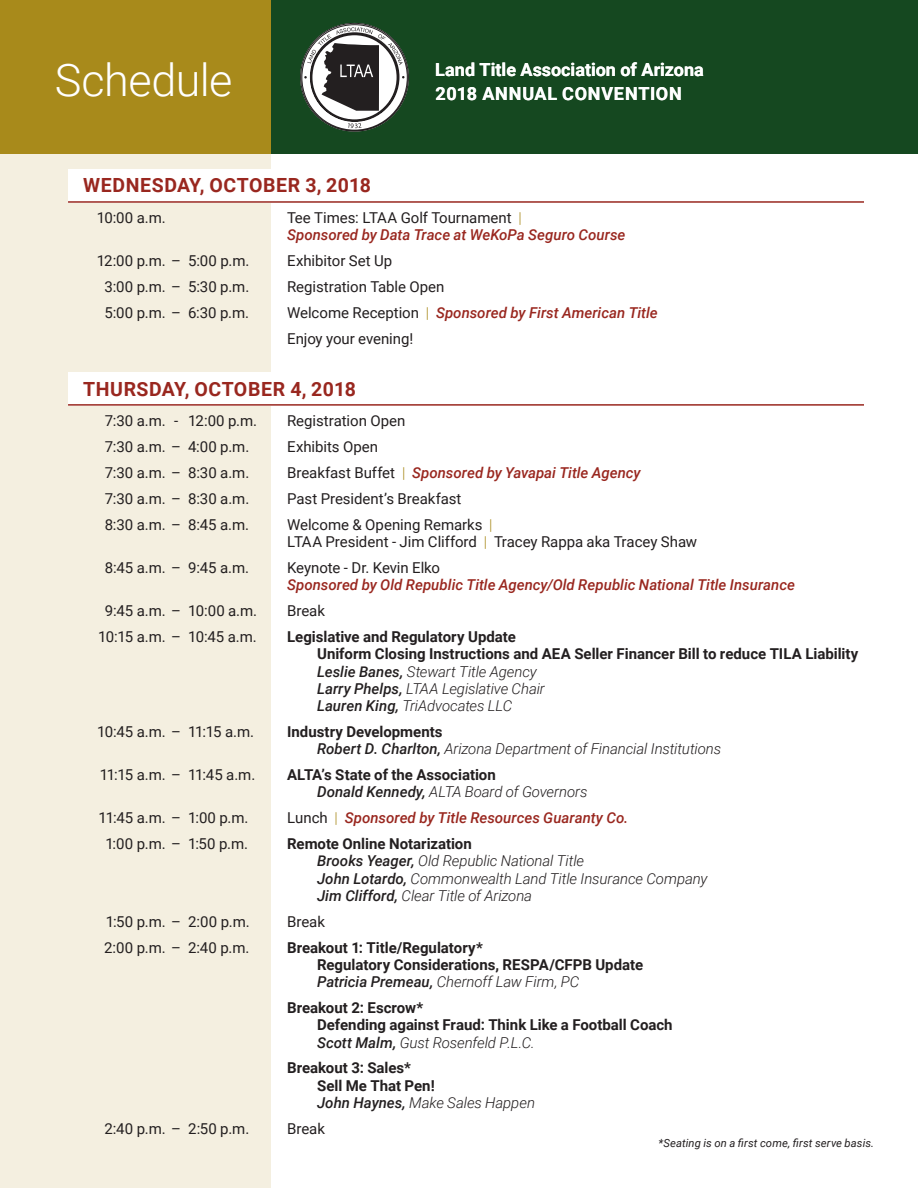
<style>
.page{position:relative;width:918px;height:1188px;background:#fff}
.page>*{position:absolute;margin:0;border:0;box-sizing:border-box;transform-origin:0 0}
.t1{font:300 45px "Roboto";letter-spacing:-.01em;color:#fff}
.t2{font:700 19.5px "Roboto";letter-spacing:.025em;color:#99271f}
.t3{font:700 18px "Roboto";letter-spacing:.005em;color:#fff}
.t4{font:700 18px "Roboto";letter-spacing:.04em;color:#fff}
.t5{font:15px/26px "Roboto";letter-spacing:-.005em;color:#231f20}
.t6{font:700 15px/17.2px "Roboto";color:#231f20}
.t7{font:italic 500 15px/17.2px "Roboto";color:#99271f}
.t8{font:italic 300 15px/17.2px "Roboto";letter-spacing:-.01em;color:#231f20}
.t9{font:italic 11.25px "Roboto";letter-spacing:.005em;color:#231f20}
.s1{font-weight:400;font-style:normal;color:#231f20}
.s2{font-weight:300;font-style:normal;color:#a88a1b}
.s3{font-weight:300;color:#a88a1b}
.s4{font-weight:500;font-style:italic;color:#99271f}
.s5{font-weight:500;font-style:italic}
.s6{font-weight:300;font-style:italic}
.s7{font-weight:700;font-style:normal}
.s8{font-weight:500}
</style>
<div class="page">
<div style="left:0;top:104px;width:270px;height:1084px;background:#f4efe0"></div>
<div style="left:0;top:0;width:341px;height:153px;background:#a88a1b"></div>
<div style="left:271px;top:0;width:647px;height:153px;background:#154820"></div>
<svg style="left:300px;top:23px;width:109px;height:108px"></svg>
<div style="left:68px;top:170px;width:463px;height:33px;background:#fff"></div>
<hr style="left:68px;top:201px;width:796px;height:2px;background:#99271f">
<div style="left:68px;top:372px;width:463px;height:34px;background:#fff"></div>
<hr style="left:68px;top:404px;width:796px;height:2px;background:#99271f">
<h1 class="t1" style="left:55px;top:49px;width:179px">Schedule</h1>
<p class="t3" style="left:435px;top:57px;width:270px">Land Title Association of Arizona</p>
<p class="t4" style="left:436px;top:81px;width:248px">2018 ANNUAL CONVENTION</p>
<h2 class="t2" style="left:83px;top:172px;width:289px">WEDNESDAY, OCTOBER 3, 2018</h2>
<p class="t5" style="left:97px;top:204px;width:71px">10:00 a.m.</p>
<p class="t7" style="left:287px;top:209px;width:340px"><span class="s1">Tee Times: LTAA Golf Tournament</span> <span class="s2">|<br></span>Sponsored by Data Trace at WeKoPa Seguro Course</p>
<p class="t5" style="left:97px;top:247px;width:154px">12:00 p.m. – 5:00 p.m.</p>
<p class="t5" style="left:287px;top:247px;width:107px">Exhibitor Set Up</p>
<p class="t5" style="left:104px;top:273px;width:146px">3:00 p.m. – 5:30 p.m.</p>
<p class="t5" style="left:287px;top:273px;width:159px">Registration Table Open</p>
<p class="t5" style="left:104px;top:299px;width:146px">5:00 p.m. – 6:30 p.m.</p>
<p class="t5" style="left:287px;top:299px;width:372px">Welcome Reception <span class="s3">|</span> <span class="s4">Sponsored by First American Title<br></span>Enjoy your evening!</p>
<h2 class="t2" style="left:83px;top:375px;width:274px">THURSDAY, OCTOBER 4, 2018</h2>
<p class="t5" style="left:105px;top:408px;width:154px">7:30 a.m. - 12:00 p.m.</p>
<p class="t5" style="left:287px;top:408px;width:120px">Registration Open</p>
<p class="t5" style="left:105px;top:433px;width:146px">7:30 a.m. – 4:00 p.m.</p>
<p class="t5" style="left:287px;top:433px;width:93px">Exhibits Open</p>
<p class="t5" style="left:105px;top:459px;width:146px">7:30 a.m. – 8:30 a.m.</p>
<p class="t7" style="left:287px;top:464px;width:355px"><span class="s1">Breakfast Buffet</span> <span class="s2">|</span> Sponsored by Yavapai Title Agency</p>
<p class="t5" style="left:105px;top:485px;width:146px">7:30 a.m. – 8:30 a.m.</p>
<p class="t5" style="left:287px;top:485px;width:176px">Past President’s Breakfast</p>
<p class="t5" style="left:105px;top:511px;width:146px">8:30 a.m. – 8:45 a.m.</p>
<p class="t5" style="left:287px;top:515px;width:412px;line-height:17.2px">Welcome &amp; Opening Remarks <span class="s3">|<br></span>LTAA President - Jim Clifford <span class="s3">|</span> Tracey Rappa aka Tracey Shaw</p>
<p class="t5" style="left:105px;top:554px;width:146px">8:45 a.m. – 9:45 a.m.</p>
<p class="t5" style="left:287px;top:554px;width:154px">Keynote - Dr. Kevin Elko</p>
<p class="t7" style="left:287px;top:576px;width:509px">Sponsored by Old Republic Title Agency/Old Republic National Title Insurance</p>
<p class="t5" style="left:105px;top:597px;width:154px">9:45 a.m. – 10:00 a.m.</p>
<p class="t5" style="left:287px;top:597px;width:39px">Break</p>
<p class="t5" style="left:98px;top:623px;width:160px">10:15 a.m. – 10:45 a.m.</p>
<p class="t6" style="left:317px;top:628px;width:543px;text-indent:-30px">Legislative and Regulatory Update<br>Uniform Closing Instructions and AEA Seller Financer Bill to reduce TILA Liability <span class="s5">Leslie Banes,</span> <span class="s6">Stewart Title Agency<br></span><span class="s5">Larry Phelps,</span> <span class="s6">LTAA Legislative Chair<br></span><span class="s5">Lauren King,</span> <span class="s6">TriAdvocates LLC</span></p>
<p class="t5" style="left:97px;top:718px;width:159px">10:45 a.m. – 11:15 a.m.</p>
<p class="t8" style="left:317px;top:722px;width:406px;text-indent:-30px"><span class="s7">Industry Developments<br></span><span class="s8">Robert D. Charlton,</span> Arizona Department of Financial Institutions</p>
<p class="t5" style="left:100px;top:761px;width:157px">11:15 a.m. – 11:45 a.m.</p>
<p class="t6" style="left:317px;top:766px;width:272px;text-indent:-30px">ALTA’s State of the Association<br><span class="s5">Donald Kennedy,</span> <span class="s6">ALTA Board of Governors</span></p>
<p class="t5" style="left:99px;top:804px;width:151px">11:45 a.m. – 1:00 p.m.</p>
<p class="t7" style="left:287px;top:809px;width:343px"><span class="s1">Lunch</span> <span class="s2">|</span> Sponsored by Title Resources Guaranty Co.</p>
<p class="t5" style="left:105px;top:830px;width:144px">1:00 p.m. – 1:50 p.m.</p>
<p class="t8" style="left:317px;top:835px;width:392px;text-indent:-30px"><span class="s7">Remote Online Notarization<br></span><span class="s8">Brooks Yeager,</span> Old Republic National Title<br><span class="s8">John Lotardo,</span> Commonwealth Land Title Insurance Company <span class="s8">Jim Clifford,</span> Clear Title of Arizona</p>
<p class="t5" style="left:106px;top:908px;width:145px">1:50 p.m. – 2:00 p.m.</p>
<p class="t5" style="left:287px;top:908px;width:39px">Break</p>
<p class="t5" style="left:104px;top:934px;width:147px">2:00 p.m. – 2:40 p.m.</p>
<p class="t6" style="left:317px;top:938px;width:328px;text-indent:-30px">Breakout 1: Title/Regulatory*<br>Regulatory Considerations, RESPA/CFPB Update<br><span class="s5">Patricia Premeau,</span> <span class="s6">Chernoff Law Firm, PC</span></p>
<p class="t6" style="left:317px;top:999px;width:357px;text-indent:-30px">Breakout 2: Escrow*<br>Defending against Fraud: Think Like a Football Coach<br><span class="s5">Scott Malm,</span> <span class="s6">Gust Rosenfeld P.L.C.</span></p>
<p class="t6" style="left:317px;top:1059px;width:219px;text-indent:-30px">Breakout 3: Sales*<br>Sell Me That Pen!<br><span class="s5">John Haynes,</span> <span class="s6">Make Sales Happen</span></p>
<p class="t5" style="left:104px;top:1115px;width:146px">2:40 p.m. – 2:50 p.m.</p>
<p class="t5" style="left:287px;top:1115px;width:39px">Break</p>
<p class="t9" style="left:658px;top:1135px;width:217px">*Seating is on a first come, first serve basis.</p>
</div>
